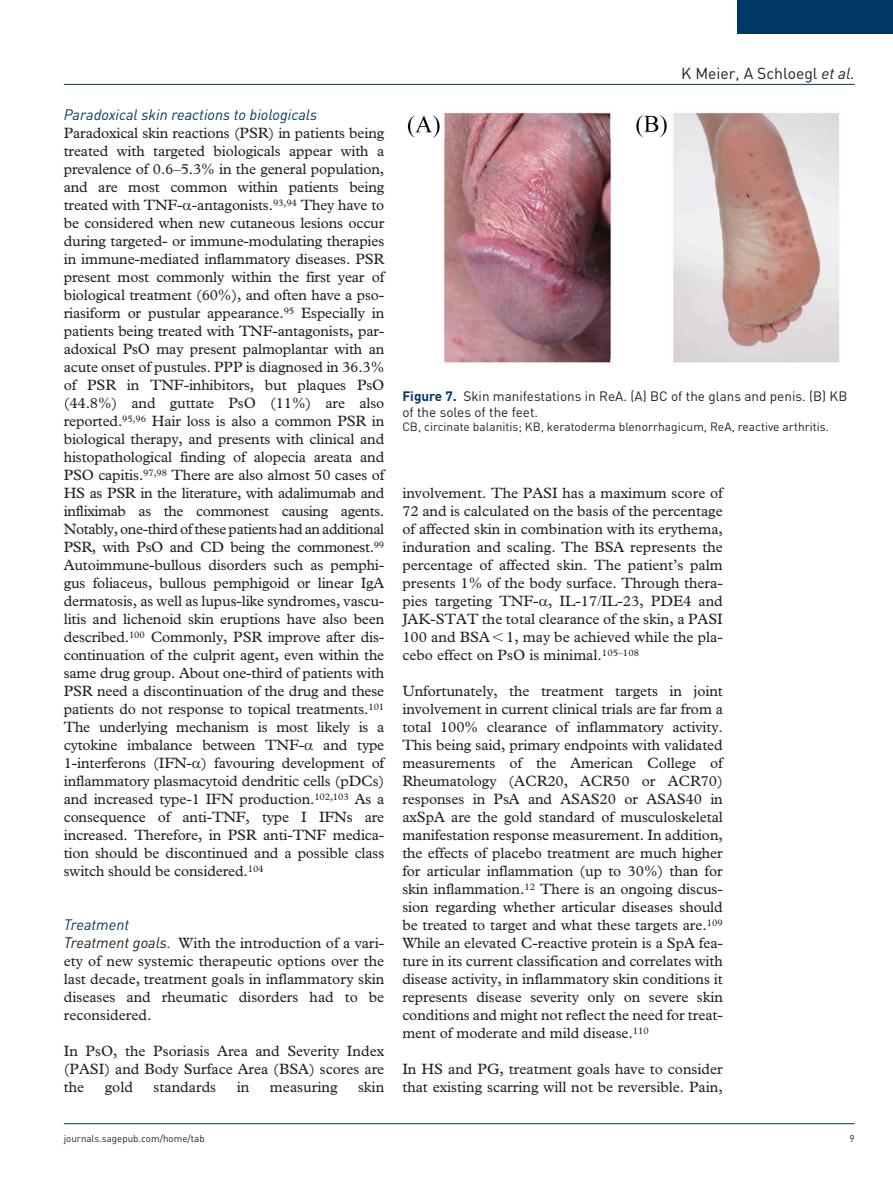
<style>
.page{position:relative;width:893px;height:1191px;background:#fff}
.page>*{position:absolute;margin:0;border:0;box-sizing:border-box;transform-origin:0 0}
.t1{font:15.75px "DIN";color:#231f20}
.t2{font:15px/18px "Plantin Std";color:#231f20;text-align:justify}
.t3{font:italic 15px "DIN";color:#003865}
.t4{font:13.5px/15.8px "DIN";color:#231f20}
.t5{font:12px "DIN";color:#231f20}
.t6{font:9.75px "DIN";color:#231f20}
.s1{font-family:"DIN";font-style:italic}
.s2{font-style:italic}
.s3{font-weight:700;color:#003865}
</style>
<div class="page">
<hr style="left:64px;top:84px;width:791px;height:1px;background:#003865">
<hr style="left:64px;top:1123px;width:791px;height:1px;background:#003865">
<div style="left:738px;top:0;width:155px;height:34px;background:#003865"></div>
<img style="left:407px;top:112px;width:433px;height:251px">
<p class="t3" style="left:64px;top:105px;width:255px">Paradoxical skin reactions to biologicals</p>
<p class="t2" style="left:64px;top:124px;width:322px">Paradoxical skin reactions (PSR) in patients being treated with targeted biologicals appear with a prevalence of 0.6–5.3% in the general population, and are most common within patients being treated with TNF- -antagonists.<sup>93,94</sup> They have to be considered when new cutaneous lesions occur during targeted- or immune-modulating therapies in immune-mediated inflammatory diseases. PSR present most commonly within the first year of biological treatment (60%), and often have a pso&shy;riasiform or pustular appearance.<sup>95</sup> Especially in patients being treated with TNF-antagonists, par&shy;adoxical PsO may present palmoplantar with an acute onset of pustules. PPP is diagnosed in 36.3% of PSR in TNF-inhibitors, but plaques PsO (44.8%) and guttate PsO (11%) are also reported.<sup>95,96</sup> Hair loss is also a common PSR in biological therapy, and presents with clinical and histopathological finding of alopecia areata and PSO capitis.<sup>97,98</sup> There are also almost 50 cases of HS as PSR in the literature, with adalimumab and infliximab as the commonest causing agents.<br>Notably, one-third of these patients had an additional PSR, with PsO and CD being the commonest.<sup>99<br></sup>Autoimmune-bullous disorders such as pemphi&shy;gus foliaceus, bullous pemphigoid or linear IgA dermatosis, as well as lupus-like syndromes, vascu&shy;litis and lichenoid skin eruptions have also been described.<sup>100</sup> Commonly, PSR improve after dis&shy;continuation of the culprit agent, even within the same drug group. About one-third of patients with PSR need a discontinuation of the drug and these patients do not response to topical treatments.<sup>101<br></sup>The underlying mechanism is most likely is a cytokine imbalance between TNF-</p>
<p class="t2" style="left:64px;top:736px;width:322px;text-indent:260px">and type 1-interferons (IFN- ) favouring development of inflammatory plasmacytoid dendritic cells (pDCs) and increased type-1 IFN production.<sup>102,103</sup> As a consequence of anti-TNF, type I IFNs are increased. Therefore, in PSR anti-TNF medica&shy;tion should be discontinued and a possible class switch should be considered.<sup>104</sup></p>
<p class="t3" style="left:64px;top:915px;width:67px">Treatment</p>
<p class="t2" style="left:64px;top:934px;width:322px"><span class="s1">Treatment goals.</span> With the introduction of a vari&shy;ety of new systemic therapeutic options over the last decade, treatment goals in inflammatory skin diseases and rheumatic disorders had to be reconsidered.</p>
<p class="t2" style="left:64px;top:1042px;width:322px">In PsO, the Psoriasis Area and Severity Index (PASI) and Body Surface Area (BSA) scores are the</p>
<p class="t2" style="left:105px;top:1078px;width:30px">gold</p>
<p class="t2" style="left:154px;top:1078px;width:64px">standards</p>
<p class="t2" style="left:237px;top:1078px;width:14px">in</p>
<p class="t2" style="left:270px;top:1078px;width:69px">measuring</p>
<p class="t2" style="left:358px;top:1078px;width:28px">skin</p>
<p class="t1" style="left:681px;top:63px;width:175px">K Meier, A Schloegl <span class="s2">et al.</span></p>
<p class="t4" style="left:402px;top:388px;width:447px"><span class="s3">Figure 7.</span> Skin manifestations in ReA. (A) BC of the glans and penis. (B) KB of the soles of the feet.</p>
<p class="t5" style="left:402px;top:419px;width:428px">CB, circinate balanitis; KB, keratoderma blenorrhagicum, ReA, reactive arthritis.</p>
<p class="t2" style="left:402px;top:484px;width:322px">involvement. The PASI has a maximum score of 72 and is calculated on the basis of the percentage of affected skin in combination with its erythema, induration and scaling. The BSA represents the percentage of affected skin. The patient’s palm presents 1% of the body surface. Through thera&shy;pies targeting TNF- , IL-17/IL-23, PDE4 and JAK-STAT the total clearance of the skin, a PASI 100 and BSA 1, may be achieved while the pla&shy;cebo effect on PsO is minimal.<sup>105–108</sup></p>
<p class="t2" style="left:402px;top:682px;width:322px">Unfortunately, the treatment targets in joint involvement in current clinical trials are far from a total 100% clearance of inflammatory activity.<br>This being said, primary endpoints with validated measurements of the American College of Rheumatology (ACR20, ACR50 or ACR70) responses in PsA and ASAS20 or ASAS40 in axSpA are the gold standard of musculoskeletal manifestation response measurement. In addition, the effects of placebo treatment are much higher for articular inflammation (up to 30%) than for skin inflammation.<sup>12</sup> There is an ongoing discus&shy;sion regarding whether articular diseases should be treated to target and what these targets are.<sup>109<br></sup>While an elevated C-reactive protein is a SpA fea&shy;ture in its current classification and correlates with disease activity, in inflammatory skin conditions it represents disease severity only on severe skin conditions and might not reflect the need for treat&shy;ment of moderate and mild disease.<sup>110</sup></p>
<p class="t2" style="left:402px;top:1060px;width:322px">In HS and PG, treatment goals have to consider that existing scarring will not be reversible. Pain,</p>
<p class="t6" style="left:64px;top:1132px;width:142px">journals.sagepub.com/home/tab</p>
<p class="t6" style="left:850px;top:1132px;width:7px">9</p>
</div>
